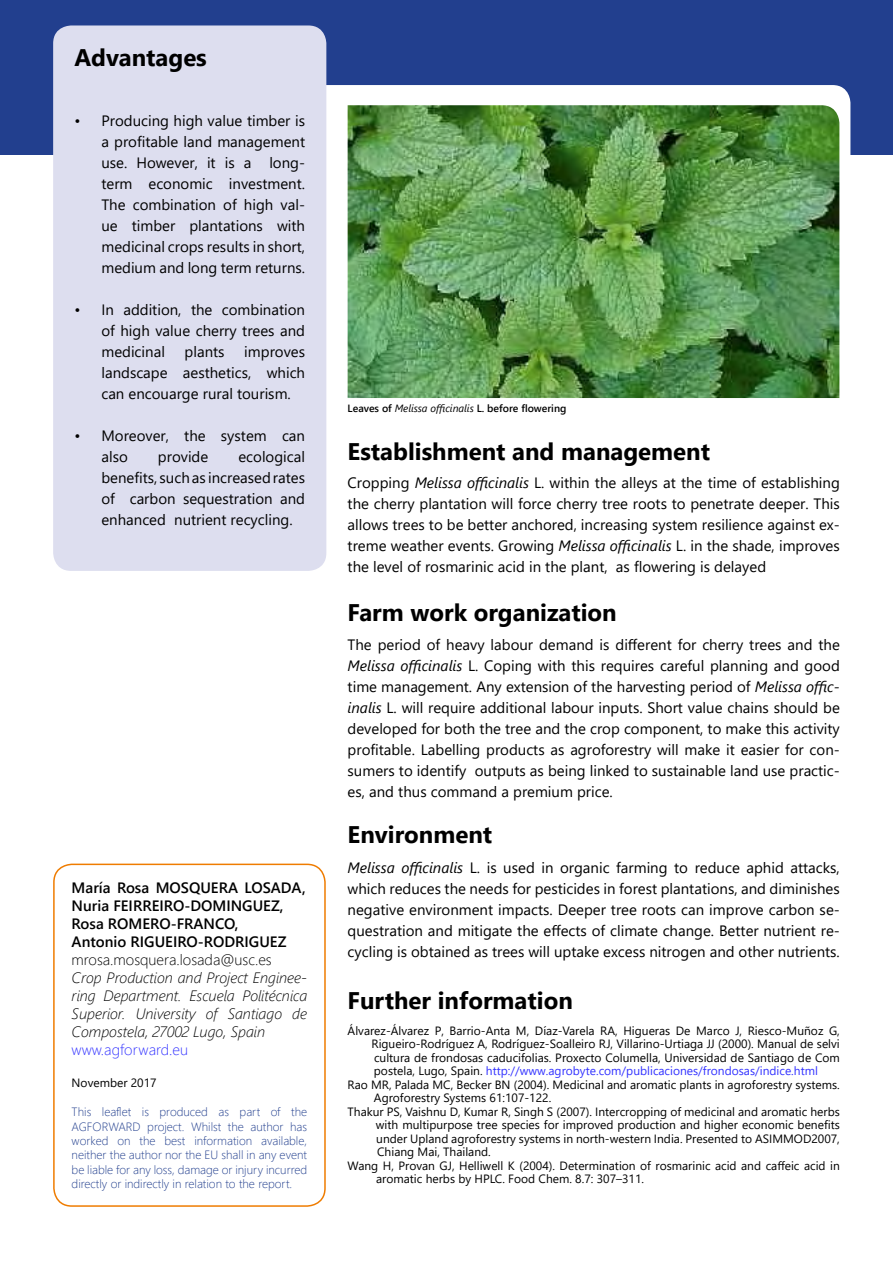
<style>
.page{position:relative;width:893px;height:1263px;background:#fff}
.page>*{position:absolute;margin:0;border:0;box-sizing:border-box;transform-origin:0 0}
.t1{font:700 24px "Segoe UI";color:#000}
.t2{font:15px/21px "Segoe UI";color:#000;text-align:justify}
.t3{font:italic 300 15px/18px "Segoe UI";color:#000;text-align:justify}
.t4{font:600 15px/18px "Segoe UI";color:#000}
.t5{font:300 15px "Segoe UI";color:#000}
.t6{font:300 15px "Segoe UI";color:#33f}
.t7{font:12px "Segoe UI";color:#000}
.t8{font:300 12px/14.4px "Segoe UI";color:#223f8e;text-align:justify}
.t9{font:12px "Segoe UI";color:#33f}
.t10{font:600 10.5px "Segoe UI";color:#000}
.s1{font-weight:400;font-style:italic}
.s2{font-style:italic}
.s3{color:#000}
</style>
<div class="page">
<div style="left:0;top:0;width:893px;height:154px;background:#223f8e"></div>
<div style="left:53px;top:864px;width:273px;height:343px;border:2px solid #ef7c00;border-radius:18px"></div>
<div style="left:270px;top:85px;width:580px;height:137px;background:#fff;border-radius:18px"></div>
<div style="left:53px;top:25px;width:273px;height:546px;background:#dddeef;border-radius:18px"></div>
<img style="left:348px;top:105px;width:491px;height:293px">
<h1 class="t1" style="left:74px;top:38px;width:134px">Advantages</h1>
<p class="t2" style="left:101px;top:108px;width:205px;text-indent:-27px">• Producing high value timber is a profitable land management use. However, it is a long&shy;term economic investment.<br>The combination of high val&shy;ue timber plantations with medicinal crops results in short, medium and long term returns.</p>
<p class="t2" style="left:101px;top:297px;width:205px;text-indent:-27px">• In addition, the combination of high value cherry trees and medicinal</p>
<p class="t2" style="left:185px;top:339px;width:42px">plants</p>
<p class="t2" style="left:101px;top:339px;width:205px;text-indent:143px">improves landscape aesthetics, which can encouarge rural tourism.</p>
<p class="t2" style="left:101px;top:423px;width:205px;text-indent:-27px">• Moreover, the system can also</p>
<p class="t2" style="left:101px;top:444px;width:205px;text-indent:137px">ecological benefits, such as increased rates of carbon sequestration and enhanced nutrient recycling.</p>
<p class="t2" style="left:158px;top:444px;width:52px">provide</p>
<p class="t4" style="left:72px;top:878px;width:235px">María Rosa MOSQUERA LOSADA,<br>Nuria FEIRREIRO-DOMINGUEZ,<br>Rosa ROMERO-FRANCO,<br>Antonio RIGUEIRO-RODRIGUEZ</p>
<p class="t5" style="left:72px;top:948px;width:202px">mrosa.mosquera.losada@usc.es</p>
<p class="t3" style="left:72px;top:968px;width:237px">Crop Production and Project Enginee&shy;ring Department. Escuela Politécnica Superior. University of Santiago de Compostela, 27002 Lugo, Spain</p>
<p class="t6" style="left:72px;top:1038px;width:118px">www.agforward.eu</p>
<p class="t7" style="left:72px;top:1073px;width:87px">November 2017</p>
<p class="t8" style="left:72px;top:1104px;width:237px">This leaflet is produced as part of the AGFORWARD project. Whilst the author has worked on the best information available, neither the author nor the EU shall in any event be liable for any loss, damage or injury incurred directly or indirectly in relation to the report.</p>
<p class="t10" style="left:348px;top:400px;width:220px">Leaves of <span class="s1">Melissa officinalis</span> L. before flowering</p>
<h1 class="t1" style="left:348px;top:432px;width:364px">Establishment and management</h1>
<p class="t2" style="left:348px;top:470px;width:494px">Cropping <span class="s2">Melissa officinalis</span> L. within the alleys at the time of establishing the cherry plantation will force cherry tree roots to penetrate deeper. This allows trees to be better anchored, increasing system resilience against ex&shy;treme weather events. Growing <span class="s2">Melissa officinalis</span> L. in the shade, improves the level of rosmarinic acid in the plant, as flowering is delayed</p>
<h1 class="t1" style="left:348px;top:593px;width:271px">Farm work organization</h1>
<p class="t2" style="left:348px;top:632px;width:494px">The period of heavy labour demand is different for cherry trees and the <span class="s2">Melissa officinalis</span> L. Coping with this requires careful planning and good time management. Any extension of the harvesting period of <span class="s2">Melissa offic&shy;inalis</span> L. will require additional labour inputs. Short value chains should be developed for both the tree and the crop component, to make this activity profitable. Labelling products as agroforestry will make it easier for con&shy;sumers to identify outputs as being linked to sustainable land use practic&shy;es, and thus command a premium price.</p>
<h1 class="t1" style="left:348px;top:815px;width:146px">Environment</h1>
<p class="t2" style="left:348px;top:856px;width:494px"><span class="s2">Melissa officinalis</span> L. is used in organic farming to reduce aphid attacks, which reduces the needs for pesticides in forest plantations, and diminishes negative environment impacts. Deeper tree roots can improve carbon se&shy;questration and mitigate the effects of climate change. Better nutrient re&shy;cycling is obtained as trees will uptake excess nitrogen and other nutrients.</p>
<h1 class="t1" style="left:348px;top:981px;width:227px">Further information</h1>
<p class="t7" style="left:348px;top:1021px;width:494px">Álvarez-Álvarez P, Barrio-Anta M, Díaz-Varela RA, Higueras De Marco J, Riesco-Muñoz G,</p>
<p class="t7" style="left:371px;top:1034px;width:470px">Rigueiro-Rodríguez A, Rodríguez-Soalleiro RJ, Villarino-Urtiaga JJ (2000). Manual de selvi</p>
<p class="t7" style="left:374px;top:1048px;width:467px">cultura de frondosas caducifolias. Proxecto Columella, Universidad de Santiago de Com</p>
<p class="t9" style="left:374px;top:1061px;width:446px"><span class="s3">postela, Lugo, Spain.</span> http://www.agrobyte.com/publicaciones/frondosas/indice.html</p>
<p class="t7" style="left:348px;top:1075px;width:494px">Rao MR, Palada MC, Becker BN (2004). Medicinal and aromatic plants in agroforestry systems.</p>
<p class="t7" style="left:374px;top:1088px;width:179px">Agroforestry Systems 61:107-122.</p>
<p class="t7" style="left:348px;top:1102px;width:494px">Thakur PS, Vaishnu D, Kumar R, Singh S (2007). Intercropping of medicinal and aromatic herbs</p>
<p class="t7" style="left:376px;top:1115px;width:465px">with multipurpose tree species for improved production and higher economic benefits</p>
<p class="t7" style="left:376px;top:1129px;width:465px">under Upland agroforestry systems in north-western India. Presented to ASIMMOD2007,</p>
<p class="t7" style="left:377px;top:1142px;width:115px">Chiang Mai, Thailand.</p>
<p class="t7" style="left:348px;top:1156px;width:494px">Wang H, Provan GJ, Helliwell K (2004). Determination of rosmarinic acid and caffeic acid in</p>
<p class="t7" style="left:376px;top:1169px;width:270px">aromatic herbs by HPLC. Food Chem. 8.7: 307–311.</p>
</div>
